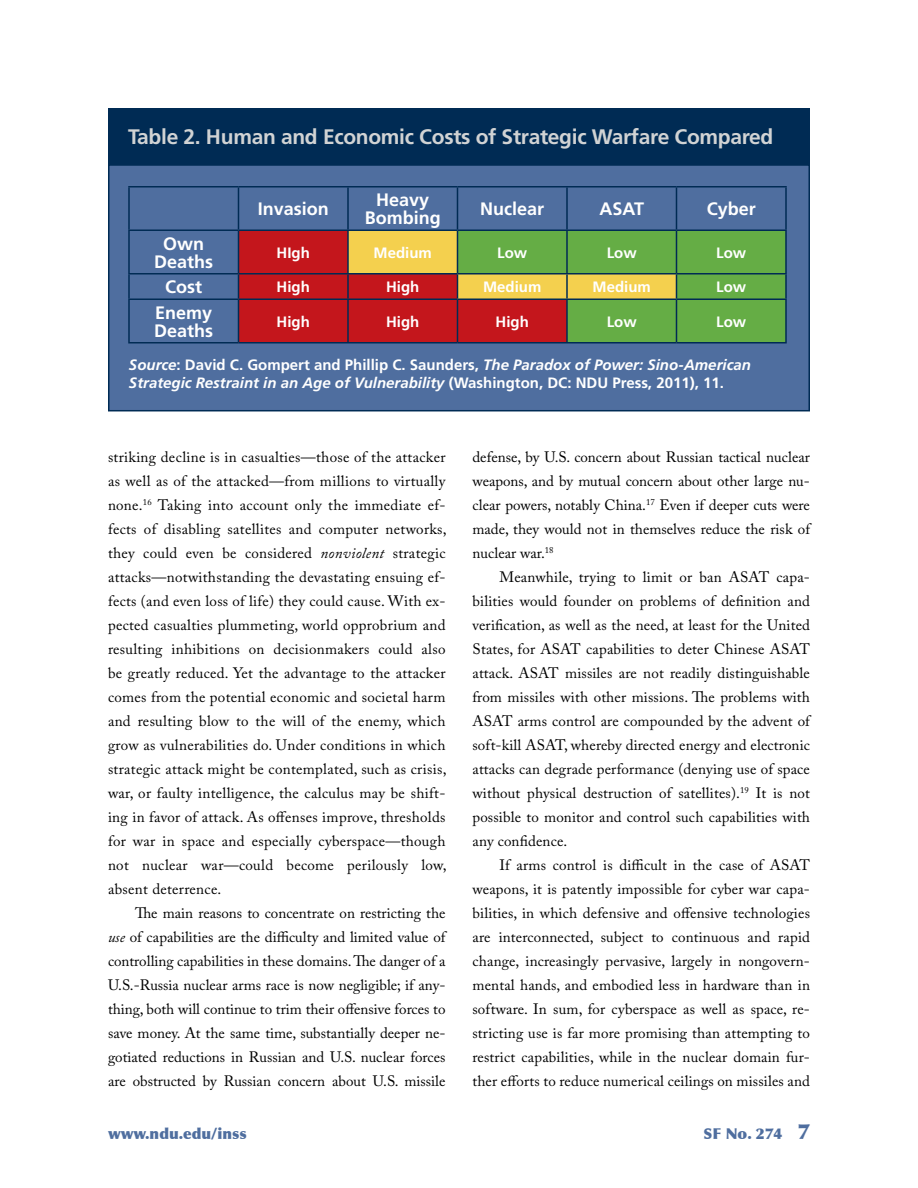
<style>
.page{position:relative;width:918px;height:1188px;background:#fff}
.page>*{position:absolute;margin:0;border:0;box-sizing:border-box;transform-origin:0 0}
.t1{font:700 21px "Frutiger LT Std";letter-spacing:-.015em;color:#d1d3d4}
.t2{font:700 18px/18px "Frutiger LT Std";color:#fff;text-align:center}
.t3{font:15px/24px "Adobe Caslon Pro";letter-spacing:.01em;color:#000;text-align:justify}
.t4{font:italic 700 15px/18px "Frutiger LT Std";color:#fff}
.t5{font:700 15px "Frutiger LT Std";color:#fff}
.t6{font:900 15px "Optima";color:#4f6e9f}
.s1{font-style:normal}
.s2{font-style:italic}
.s3{font-size:21px}
</style>
<div class="page">
<div style="left:108px;top:164px;width:702px;height:247px;background:#4f6e9f;border:2px solid #002b54"></div>
<div style="left:108px;top:108px;width:702px;height:56px;background:#002b54"></div>
<hr style="left:128px;top:186px;width:110px;height:2px;background:#002b54">
<hr style="left:238px;top:186px;width:110px;height:2px;background:#002b54">
<hr style="left:238px;top:188px;width:1px;height:42px;background:#002b54">
<hr style="left:348px;top:186px;width:109px;height:2px;background:#002b54">
<hr style="left:347px;top:188px;width:2px;height:42px;background:#002b54">
<hr style="left:457px;top:186px;width:110px;height:2px;background:#002b54">
<hr style="left:457px;top:188px;width:1px;height:42px;background:#002b54">
<hr style="left:567px;top:186px;width:109px;height:2px;background:#002b54">
<hr style="left:566px;top:188px;width:2px;height:42px;background:#002b54">
<hr style="left:676px;top:186px;width:111px;height:2px;background:#002b54">
<hr style="left:676px;top:188px;width:1px;height:42px;background:#002b54">
<hr style="left:785px;top:188px;width:2px;height:42px;background:#002b54">
<hr style="left:128px;top:230px;width:110px;height:1px;background:#002b54">
<hr style="left:676px;top:230px;width:111px;height:1px;background:#002b54">
<hr style="left:785px;top:231px;width:2px;height:42px;background:#002b54">
<hr style="left:128px;top:273px;width:110px;height:1px;background:#002b54">
<hr style="left:676px;top:273px;width:111px;height:1px;background:#002b54">
<svg style="left:238px;top:230px;width:548px;height:112px;background:#9d7337"></svg>
<hr style="left:785px;top:274px;width:2px;height:24px;background:#002b54">
<hr style="left:128px;top:298px;width:110px;height:2px;background:#002b54">
<hr style="left:238px;top:298px;width:110px;height:2px;background:#002b54">
<hr style="left:238px;top:300px;width:1px;height:42px;background:#002b54">
<hr style="left:348px;top:298px;width:109px;height:2px;background:#002b54">
<hr style="left:347px;top:300px;width:2px;height:42px;background:#002b54">
<hr style="left:457px;top:298px;width:110px;height:2px;background:#002b54">
<hr style="left:457px;top:300px;width:1px;height:42px;background:#002b54">
<hr style="left:567px;top:298px;width:109px;height:2px;background:#002b54">
<hr style="left:566px;top:300px;width:2px;height:42px;background:#002b54">
<hr style="left:676px;top:298px;width:111px;height:2px;background:#002b54">
<hr style="left:676px;top:300px;width:1px;height:42px;background:#002b54">
<hr style="left:785px;top:300px;width:2px;height:42px;background:#002b54">
<hr style="left:128px;top:342px;width:110px;height:2px;background:#002b54">
<hr style="left:238px;top:342px;width:110px;height:2px;background:#002b54">
<hr style="left:348px;top:342px;width:109px;height:2px;background:#002b54">
<hr style="left:457px;top:342px;width:110px;height:2px;background:#002b54">
<hr style="left:567px;top:342px;width:109px;height:2px;background:#002b54">
<hr style="left:676px;top:342px;width:111px;height:2px;background:#002b54">
<hr style="left:128px;top:188px;width:2px;height:42px;background:#002b54">
<hr style="left:128px;top:231px;width:2px;height:42px;background:#002b54">
<hr style="left:128px;top:274px;width:2px;height:24px;background:#002b54">
<hr style="left:128px;top:300px;width:2px;height:42px;background:#002b54">
<h1 class="t1" style="left:128px;top:124px;width:647px">Table 2. Human and Economic Costs of Strategic Warfare Compared</h1>
<p class="t2" style="left:258px;top:200px;width:73px">Invasion</p>
<p class="t2" style="left:365px;top:191px;width:77px">Heavy<br>Bombing</p>
<p class="t2" style="left:480px;top:200px;width:66px">Nuclear</p>
<p class="t2" style="left:599px;top:200px;width:46px">ASAT</p>
<p class="t2" style="left:707px;top:200px;width:51px">Cyber</p>
<p class="t2" style="left:154px;top:235px;width:61px">Own<br>Deaths</p>
<p class="t5" style="left:277px;top:244px;width:35px">HIgh</p>
<p class="t5" style="left:374px;top:244px;width:60px">Medium</p>
<p class="t5" style="left:497px;top:244px;width:31px">Low</p>
<p class="t5" style="left:607px;top:244px;width:31px">Low</p>
<p class="t5" style="left:716px;top:244px;width:31px">Low</p>
<p class="t2" style="left:165px;top:278px;width:38px">Cost</p>
<p class="t5" style="left:277px;top:278px;width:35px">High</p>
<p class="t5" style="left:386px;top:278px;width:35px">High</p>
<p class="t5" style="left:483px;top:278px;width:60px">Medium</p>
<p class="t5" style="left:593px;top:278px;width:60px">Medium</p>
<p class="t5" style="left:716px;top:278px;width:31px">Low</p>
<p class="t2" style="left:154px;top:304px;width:61px;text-align:left">Enemy<br>Deaths</p>
<p class="t5" style="left:277px;top:313px;width:35px">High</p>
<p class="t5" style="left:386px;top:313px;width:35px">High</p>
<p class="t5" style="left:496px;top:313px;width:35px">High</p>
<p class="t5" style="left:607px;top:313px;width:31px">Low</p>
<p class="t5" style="left:716px;top:313px;width:31px">Low</p>
<p class="t4" style="left:129px;top:356px;width:623px">Source<span class="s1">: David C. Gompert and Phillip C. Saunders,</span> The Paradox of Power: Sino-American<br>Strategic Restraint in an Age of Vulnerability <span class="s1">(Washington, DC: NDU Press, 2011), 11.</span></p>
<p class="t3" style="left:108px;top:445px;width:340px">striking decline is in casualties—those of the attacker as well as of the attacked—from millions to virtually none.<sup>16</sup> Taking into account only the immediate ef&shy;fects of disabling satellites and computer networks, they could even be considered <span class="s2">nonviolent</span> strategic attacks—notwithstanding the devastating ensuing ef&shy;fects (and even loss of life) they could cause. With ex&shy;pected casualties plummeting, world opprobrium and resulting inhibitions on decisionmakers could also be greatly reduced. Yet the advantage to the attacker comes from the potential economic and societal harm and resulting blow to the will of the enemy, which grow as vulnerabilities do. Under conditions in which strategic attack might be contemplated, such as crisis, war, or faulty intelligence, the calculus may be shift&shy;ing in favor of attack. As offenses improve, thresholds for war in space and especially cyberspace—though not nuclear war—could become perilously low, absent deterrence.</p>
<p class="t3" style="left:108px;top:901px;width:339px;text-indent:27px">The main reasons to concentrate on restricting the <span class="s2">use</span> of capabilities are the difficulty and limited value of controlling capabilities in these domains. The danger of a U.S.-Russia nuclear arms race is now negligible; if any&shy;thing, both will continue to trim their offensive forces to save money. At the same time, substantially deeper ne&shy;gotiated reductions in Russian and U.S. nuclear forces are obstructed by Russian concern about U.S. missile</p>
<p class="t3" style="left:473px;top:445px;width:339px">defense, by U.S. concern about Russian tactical nuclear weapons, and by mutual concern about other large nu&shy;clear powers, notably China.<sup>17</sup> Even if deeper cuts were made, they would not in themselves reduce the risk of nuclear war.<sup>18</sup></p>
<p class="t3" style="left:472px;top:565px;width:339px;text-indent:27px">Meanwhile, trying to limit or ban ASAT capa&shy;bilities would founder on problems of definition and verification, as well as the need, at least for the United States, for ASAT capabilities to deter Chinese ASAT attack. ASAT missiles are not readily distinguishable from missiles with other missions. The problems with ASAT arms control are compounded by the advent of soft-kill ASAT, whereby directed energy and electronic attacks can degrade performance (denying use of space without physical destruction of satellites).<sup>19</sup> It is not possible to monitor and control such capabilities with any confidence.</p>
<p class="t3" style="left:472px;top:853px;width:339px;text-indent:27px">If arms control is difficult in the case of ASAT weapons, it is patently impossible for cyber war capa&shy;bilities, in which defensive and offensive technologies are interconnected, subject to continuous and rapid change, increasingly pervasive, largely in nongovern&shy;mental hands, and embodied less in hardware than in software. In sum, for cyberspace as well as space, re&shy;stricting use is far more promising than attempting to restrict capabilities, while in the nuclear domain fur&shy;ther efforts to reduce numerical ceilings on missiles and</p>
<p class="t6" style="left:108px;top:1125px;width:140px">www.ndu.edu/inss</p>
<p class="t6" style="left:703px;top:1125px;width:108px">SF No. 274 <span class="s3">7</span></p>
</div>
